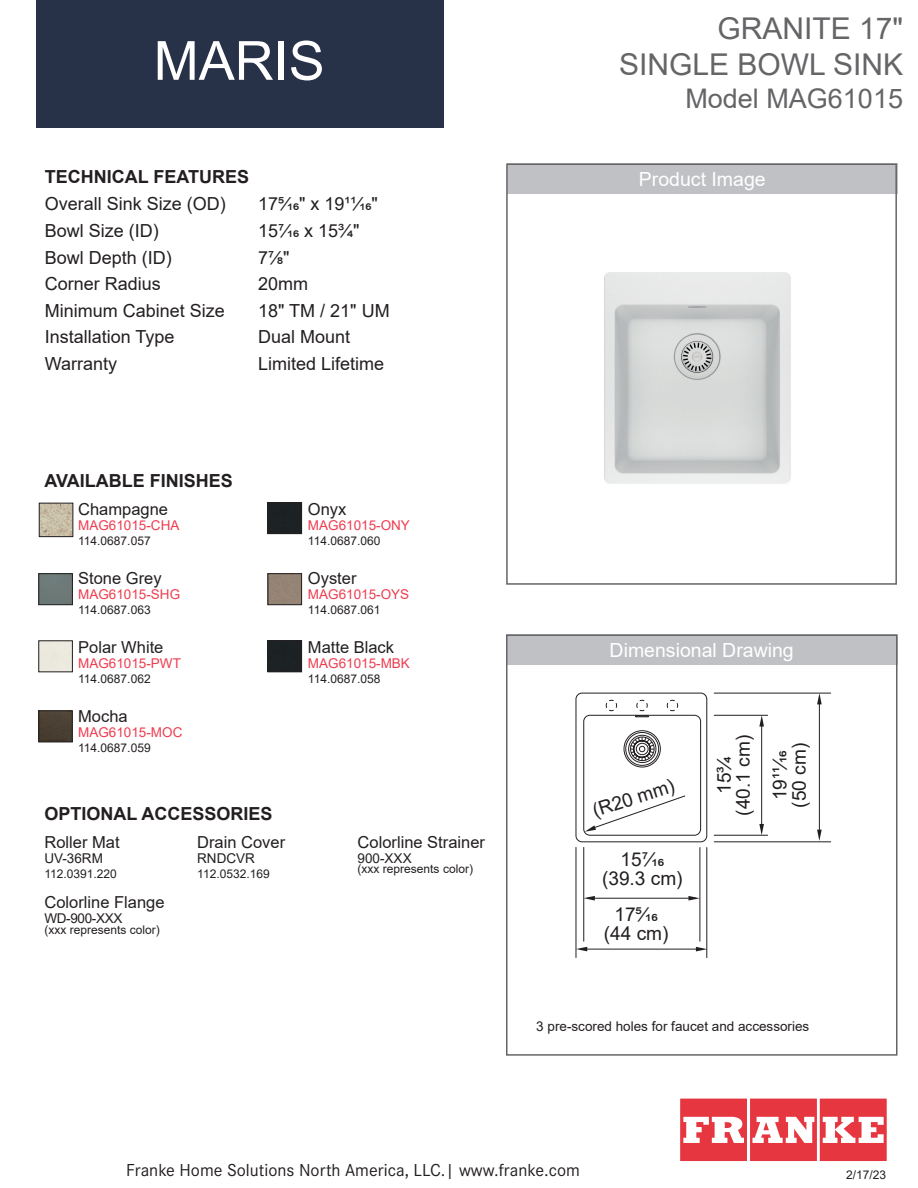
<style>
.page{position:relative;width:918px;height:1188px;background:#fff}
.page>*{position:absolute;margin:0;border:0;box-sizing:border-box;transform-origin:0 0}
.t1{font:54px "Arial";color:#fff}
.t2{font:30px "Arial";color:#656568}
.t3{font:27px "Arial";color:#656568}
.t4{font:19.5px "Arial";color:#fff}
.t5{font:19.05px/19px "Arial";color:#231f20;text-align:center}
.t6{font:18px "Arial";color:#231f20}
.t7{font:700 18px "Arial";color:#231f20}
.t8{font:18px "Corporate S";color:#231f20}
.t9{font:16.5px "Arial";color:#231f20}
.t10{font:13.5px "Arial";color:#ee3d50}
.t11{font:13.5px "Arial";color:#231f20}
.t12{font:12px "Arial";color:#231f20}
</style>
<div class="page">
<img style="left:270px;top:642px;width:30px;height:28px">
<div style="left:268px;top:640px;width:34px;height:32px;border:1px solid #231f20"></div>
<img style="left:270px;top:575px;width:30px;height:28px">
<div style="left:268px;top:573px;width:34px;height:32px;border:1px solid #231f20"></div>
<img style="left:41px;top:505px;width:30px;height:30px">
<div style="left:39px;top:503px;width:34px;height:34px;border:1px solid #231f20"></div>
<img style="left:40px;top:713px;width:31px;height:27px">
<div style="left:38px;top:711px;width:35px;height:31px;border:1px solid #231f20"></div>
<div style="left:38px;top:640px;width:35px;height:32px;border:1px solid #231f20"></div>
<img style="left:40px;top:575px;width:31px;height:28px">
<div style="left:38px;top:573px;width:35px;height:32px;border:1px solid #231f20"></div>
<img style="left:270px;top:504px;width:30px;height:28px">
<div style="left:268px;top:502px;width:34px;height:32px;border:1px solid #231f20"></div>
<div style="left:37px;top:0;width:407px;height:127px;background:#273148"></div>
<div style="left:506px;top:634px;width:392px;height:31px;background:#c0c1c4"></div>
<div style="left:506px;top:634px;width:392px;height:422px;border:2px solid #656568"></div>
<div style="left:507px;top:164px;width:391px;height:30px;background:#c0c1c4"></div>
<div style="left:506px;top:164px;width:391px;height:421px;border:2px solid #656568"></div>
<svg style="left:680px;top:1099px;width:206px;height:62px"></svg>
<div style="left:576px;top:693px;width:131px;height:149px;border:1px solid #231f20;border-radius:6px"></div>
<div style="left:583px;top:715px;width:118px;height:121px;border:1px solid #231f20;border-radius:6px"></div>
<svg style="left:623px;top:730px;width:38px;height:38px"></svg>
<svg style="left:667px;top:700px;width:11px;height:11px"></svg>
<svg style="left:606px;top:700px;width:11px;height:11px"></svg>
<svg style="left:635px;top:700px;width:14px;height:17px"></svg>
<hr style="left:576px;top:847px;width:1px;height:111px;background:#231f20">
<hr style="left:707px;top:848px;width:1px;height:110px;background:#231f20">
<hr style="left:714px;top:693px;width:117px;height:1px;background:#231f20">
<hr style="left:714px;top:842px;width:117px;height:1px;background:#231f20">
<hr style="left:714px;top:835px;width:54px;height:1px;background:#231f20">
<hr style="left:714px;top:715px;width:54px;height:1px;background:#231f20">
<hr style="left:761px;top:723px;width:1px;height:105px;background:#231f20">
<hr style="left:819px;top:701px;width:1px;height:134px;background:#231f20">
<hr style="left:700px;top:848px;width:1px;height:93px;background:#231f20">
<hr style="left:583px;top:847px;width:1px;height:94px;background:#231f20">
<hr style="left:588px;top:898px;width:108px;height:1px;background:#231f20">
<hr style="left:581px;top:949px;width:120px;height:1px;background:#231f20">
<svg style="left:759px;top:715px;width:5px;height:12px"></svg>
<svg style="left:759px;top:824px;width:5px;height:11px"></svg>
<svg style="left:817px;top:693px;width:5px;height:11px"></svg>
<svg style="left:817px;top:830px;width:5px;height:11px"></svg>
<svg style="left:688px;top:896px;width:12px;height:5px"></svg>
<svg style="left:584px;top:896px;width:11px;height:5px"></svg>
<svg style="left:696px;top:947px;width:11px;height:4px"></svg>
<svg style="left:576px;top:947px;width:11px;height:4px"></svg>
<svg style="left:585px;top:795px;width:101px;height:37px"></svg>
<img style="left:605px;top:272px;width:186px;height:212px">
<p class="t1" style="left:154px;top:24px;width:173px">MARIS</p>
<p class="t7" style="left:45px;top:164px;width:206px">TECHNICAL FEATURES</p>
<p class="t6" style="left:45px;top:191px;width:183px">Overall Sink Size (OD)</p>
<p class="t6" style="left:258px;top:191px;width:121px">175/16" x 1911/16"</p>
<p class="t6" style="left:45px;top:218px;width:116px">Bowl Size (ID)</p>
<p class="t6" style="left:258px;top:218px;width:103px">157/16 x 153/4"</p>
<p class="t6" style="left:45px;top:245px;width:129px">Bowl Depth (ID)</p>
<p class="t6" style="left:258px;top:245px;width:33px">77/8"</p>
<p class="t6" style="left:45px;top:271px;width:118px">Corner Radius</p>
<p class="t6" style="left:258px;top:271px;width:52px">20mm</p>
<p class="t6" style="left:45px;top:298px;width:182px">Minimum Cabinet Size</p>
<p class="t6" style="left:258px;top:298px;width:133px">18" TM / 21" UM</p>
<p class="t6" style="left:45px;top:324px;width:131px">Installation Type</p>
<p class="t6" style="left:258px;top:324px;width:94px">Dual Mount</p>
<p class="t6" style="left:45px;top:351px;width:74px">Warranty</p>
<p class="t6" style="left:258px;top:351px;width:128px">Limited Lifetime</p>
<p class="t7" style="left:44px;top:468px;width:190px">AVAILABLE FINISHES</p>
<p class="t9" style="left:78px;top:498px;width:91px">Champagne</p>
<p class="t10" style="left:78px;top:516px;width:103px">MAG61015-CHA</p>
<p class="t12" style="left:78px;top:533px;width:74px">114.0687.057</p>
<p class="t9" style="left:78px;top:567px;width:85px">Stone Grey</p>
<p class="t10" style="left:78px;top:585px;width:104px">MAG61015-SHG</p>
<p class="t12" style="left:78px;top:602px;width:74px">114.0687.063</p>
<p class="t9" style="left:78px;top:636px;width:87px">Polar White</p>
<p class="t10" style="left:78px;top:654px;width:104px">MAG61015-PWT</p>
<p class="t12" style="left:78px;top:671px;width:74px">114.0687.062</p>
<p class="t9" style="left:78px;top:705px;width:51px">Mocha</p>
<p class="t10" style="left:78px;top:723px;width:106px">MAG61015-MOC</p>
<p class="t12" style="left:78px;top:740px;width:74px">114.0687.059</p>
<p class="t7" style="left:44px;top:801px;width:230px">OPTIONAL ACCESSORIES</p>
<p class="t9" style="left:44px;top:830px;width:77px">Roller Mat</p>
<p class="t11" style="left:44px;top:848px;width:60px">UV-36RM</p>
<p class="t12" style="left:44px;top:865px;width:74px">112.0391.220</p>
<p class="t9" style="left:197px;top:830px;width:90px">Drain Cover</p>
<p class="t11" style="left:197px;top:848px;width:59px">RNDCVR</p>
<p class="t12" style="left:197px;top:865px;width:74px">112.0532.169</p>
<p class="t9" style="left:44px;top:891px;width:122px">Colorline Flange</p>
<p class="t11" style="left:44px;top:909px;width:79px">WD-900-XXX</p>
<p class="t12" style="left:44px;top:921px;width:117px">(xxx represents color)</p>
<p class="t9" style="left:308px;top:498px;width:40px">Onyx</p>
<p class="t10" style="left:308px;top:516px;width:104px">MAG61015-ONY</p>
<p class="t12" style="left:308px;top:533px;width:74px">114.0687.060</p>
<p class="t9" style="left:308px;top:567px;width:50px">Oyster</p>
<p class="t10" style="left:308px;top:585px;width:103px">MAG61015-OYS</p>
<p class="t12" style="left:308px;top:602px;width:74px">114.0687.061</p>
<p class="t9" style="left:308px;top:636px;width:88px">Matte Black</p>
<p class="t10" style="left:308px;top:654px;width:104px">MAG61015-MBK</p>
<p class="t12" style="left:308px;top:671px;width:74px">114.0687.058</p>
<p class="t9" style="left:358px;top:830px;width:129px">Colorline Strainer</p>
<p class="t11" style="left:358px;top:848px;width:56px">900-XXX</p>
<p class="t12" style="left:358px;top:861px;width:117px">(xxx represents color)</p>
<p class="t2" style="left:717px;top:8px;width:187px">GRANITE 17"</p>
<p class="t2" style="left:619px;top:44px;width:285px">SINGLE BOWL SINK</p>
<p class="t3" style="left:685px;top:80px;width:219px">Model MAG61015</p>
<p class="t4" style="left:639px;top:166px;width:128px">Product Image</p>
<p class="t4" style="left:610px;top:637px;width:186px">Dimensional Drawing</p>
<p class="t5" style="left:590px;top:802px;width:86px;rotate:-18deg">(R20 mm)</p>
<p class="t5" style="left:602px;top:850px;width:82px">15⁷⁄16 (39.3 cm)</p>
<p class="t5" style="left:604px;top:905px;width:66px">17⁵⁄16 (44 cm)</p>
<p class="t5" style="left:715px;top:816px;width:82px;rotate:-90deg">15³⁄4 (40.1 cm)</p>
<p class="t5" style="left:770px;top:808px;width:66px;rotate:-90deg">19¹¹⁄16 (50 cm)</p>
<p class="t11" style="left:536px;top:1017px;width:275px">3 pre-scored holes for faucet and accessories</p>
<p class="t8" style="left:126px;top:1157px;width:455px">Franke Home Solutions North America, LLC.| www.franke.com</p>
<p class="t12" style="left:846px;top:1166px;width:42px">2/17/23</p>
</div>
